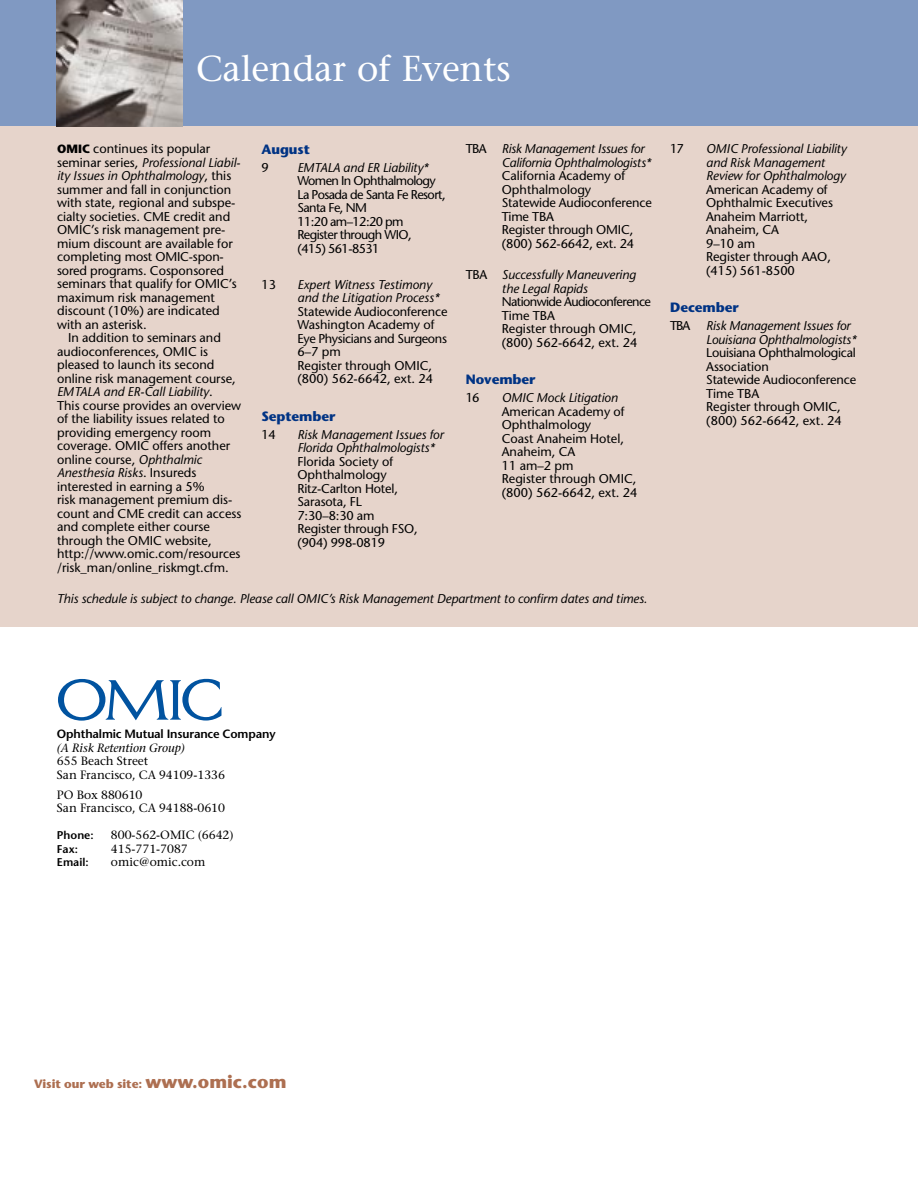
<style>
.page{position:relative;width:918px;height:1188px;background:#fff}
.page>*{position:absolute;margin:0;border:0;box-sizing:border-box;transform-origin:0 0}
.t1{font:36px "Stone Serif";letter-spacing:-.005em;color:#fff}
.t2{font:700 13.5px "Stone Sans";letter-spacing:-.005em;color:#003384}
.t3{font:12.75px/13.5px "Stone Sans";color:#000}
.t4{font:italic 12.75px/13.5px "Stone Sans";letter-spacing:-.005em;color:#000}
.t5{font:12.75px/13.5px "Stone Sans";letter-spacing:-.045em;color:#000}
.t6{font:12px/13.5px "Stone Serif";color:#000}
.t7{font:600 12px "Stone Sans";letter-spacing:-.01em;color:#000}
.t8{font:700 12px "Stone Sans";letter-spacing:-.005em;color:#ad6f51}
.t9{font:italic 12px "Stone Serif";color:#000}
.t10{font:600 11.25px "Stone Sans";color:#000}
.s1{font-weight:700;font-size:12px}
.s2{font-style:normal}
.s3{font-style:italic}
.s4{font-size:18px}
</style>
<div class="page">
<div style="left:0;top:124px;width:918px;height:503px;background:#e6d4cb"></div>
<div style="left:0;top:0;width:918px;height:126px;background:#8099c2"></div>
<svg style="left:58px;top:679px;width:164px;height:42px"></svg>
<img style="left:57px;top:0;width:126px;height:126px">
<h1 class="t1" style="left:196px;top:54px;width:316px">Calendar of Events</h1>
<p class="t3" style="left:57px;top:144px;width:155px"><span class="s1">OMIC</span> continues its popular</p>
<p class="t4" style="left:57px;top:157px;width:185px"><span class="s2">seminar series,</span> Professional Liabil-</p>
<p class="t4" style="left:57px;top:171px;width:176px">ity Issues in Ophthalmology<span class="s2">, this</span></p>
<p class="t3" style="left:57px;top:184px;width:176px">summer and fall in conjunction</p>
<p class="t3" style="left:57px;top:198px;width:180px">with state, regional and subspe-</p>
<p class="t3" style="left:57px;top:211px;width:175px">cialty societies. CME credit and</p>
<p class="t3" style="left:57px;top:225px;width:170px">OMIC’s risk management pre-</p>
<p class="t3" style="left:57px;top:238px;width:177px">mium discount are available for</p>
<p class="t3" style="left:57px;top:252px;width:168px">completing most OMIC-spon-</p>
<p class="t3" style="left:57px;top:265px;width:169px">sored programs. Cosponsored</p>
<p class="t3" style="left:57px;top:279px;width:181px">seminars that qualify for OMIC’s</p>
<p class="t3" style="left:57px;top:292px;width:159px">maximum risk management</p>
<p class="t3" style="left:57px;top:306px;width:164px">discount (10%) are indicated</p>
<p class="t3" style="left:57px;top:319px;width:91px">with an asterisk.</p>
<p class="t3" style="left:68px;top:333px;width:154px">In addition to seminars and</p>
<p class="t3" style="left:57px;top:346px;width:152px">audioconferences, OMIC is</p>
<p class="t3" style="left:57px;top:360px;width:159px">pleased to launch its second</p>
<p class="t3" style="left:57px;top:373px;width:180px">online risk management course,</p>
<p class="t4" style="left:57px;top:387px;width:157px">EMTALA and ER-Call Liability<span class="s2">.</span></p>
<p class="t3" style="left:57px;top:400px;width:186px">This course provides an overview</p>
<p class="t3" style="left:57px;top:414px;width:169px">of the liability issues related to</p>
<p class="t3" style="left:57px;top:427px;width:156px">providing emergency room</p>
<p class="t3" style="left:57px;top:441px;width:175px">coverage. OMIC offers another</p>
<p class="t3" style="left:57px;top:454px;width:146px">online course, <span class="s3">Ophthalmic</span></p>
<p class="t4" style="left:57px;top:468px;width:141px">Anesthesia Risks<span class="s2">. Insureds</span></p>
<p class="t3" style="left:57px;top:481px;width:149px">interested in earning a 5%</p>
<p class="t3" style="left:57px;top:495px;width:177px">risk management premium dis-</p>
<p class="t3" style="left:57px;top:508px;width:186px">count and CME credit can access</p>
<p class="t3" style="left:57px;top:522px;width:154px">and complete either course</p>
<p class="t3" style="left:57px;top:535px;width:156px">through the OMIC website,</p>
<p class="t3" style="left:57px;top:549px;width:185px">http://www.omic.com/resources</p>
<p class="t3" style="left:57px;top:562px;width:173px">/risk_man/online_riskmgt.cfm.</p>
<p class="t2" style="left:261px;top:144px;width:50px">August</p>
<p class="t3" style="left:261px;top:162px;width:9px">9</p>
<p class="t4" style="left:297px;top:162px;width:133px">EMTALA and ER Liability*</p>
<p class="t5" style="left:297px;top:176px;width:150px">Women In Ophthalmology<br>La Posada de Santa Fe Resort,<br>Santa Fe, NM<br>11:20 am–12:20 pm<br>Register through WIO,<br>(415) 561-8531</p>
<p class="t3" style="left:261px;top:279px;width:16px">13</p>
<p class="t4" style="left:297px;top:279px;width:143px">Expert Witness Testimony and the Litigation Process*</p>
<p class="t3" style="left:297px;top:306px;width:152px">Statewide Audioconference<br>Washington Academy of<br>Eye Physicians and Surgeons<br>6–7 pm<br>Register through OMIC, (800) 562-6642, ext. 24</p>
<p class="t2" style="left:261px;top:411px;width:75px">September</p>
<p class="t3" style="left:261px;top:429px;width:16px">14</p>
<p class="t4" style="left:297px;top:429px;width:148px">Risk Management Issues for<br>Florida Ophthalmologists*</p>
<p class="t3" style="left:297px;top:456px;width:122px">Florida Society of<br>Ophthalmology<br>Ritz-Carlton Hotel,<br>Sarasota, FL<br>7:30–8:30 am<br>Register through FSO, (904) 998-0819</p>
<p class="t4" style="left:502px;top:144px;width:151px;text-indent:-36px"><span class="s2">TBA</span> Risk Management Issues for<br>California Ophthalmologists*</p>
<p class="t3" style="left:502px;top:171px;width:152px">California Academy of<br>Ophthalmology<br>Statewide Audioconference<br>Time TBA<br>Register through OMIC, (800) 562-6642, ext. 24</p>
<p class="t4" style="left:502px;top:270px;width:136px;text-indent:-36px"><span class="s2">TBA</span> Successfully Maneuvering the Legal Rapids</p>
<p class="t3" style="left:502px;top:297px;width:151px">Nationwide Audioconference<br>Time TBA<br>Register through OMIC, (800) 562-6642, ext. 24</p>
<p class="t2" style="left:466px;top:374px;width:71px">November</p>
<p class="t3" style="left:466px;top:393px;width:15px">16</p>
<p class="t4" style="left:502px;top:393px;width:117px">OMIC Mock Litigation</p>
<p class="t3" style="left:502px;top:406px;width:137px">American Academy of<br>Ophthalmology<br>Coast Anaheim Hotel,<br>Anaheim, CA<br>11 am–2 pm<br>Register through OMIC, (800) 562-6642, ext. 24</p>
<p class="t4" style="left:57px;top:594px;width:592px">This schedule is subject to change. Please call OMIC’s Risk Management Department to confirm dates and times.</p>
<p class="t3" style="left:670px;top:144px;width:15px">17</p>
<p class="t4" style="left:706px;top:144px;width:142px">OMIC Professional Liability and Risk Management<br>Review for Ophthalmology</p>
<p class="t3" style="left:706px;top:184px;width:128px">American Academy of<br>Ophthalmic Executives<br>Anaheim Marriott,<br>Anaheim, CA<br>9–10 am<br>Register through AAO, (415) 561-8500</p>
<p class="t2" style="left:670px;top:302px;width:70px">December</p>
<p class="t3" style="left:670px;top:321px;width:22px">TBA</p>
<p class="t4" style="left:706px;top:321px;width:152px">Risk Management Issues for<br>Louisiana Ophthalmologists*</p>
<p class="t3" style="left:706px;top:348px;width:152px">Louisiana Ophthalmological<br>Association<br>Statewide Audioconference<br>Time TBA<br>Register through OMIC, (800) 562-6642, ext. 24</p>
<p class="t7" style="left:57px;top:729px;width:220px">Ophthalmic Mutual Insurance Company</p>
<p class="t9" style="left:57px;top:743px;width:129px">(A Risk Retention Group)</p>
<p class="t6" style="left:57px;top:755px;width:170px">655 Beach Street<br>San Francisco, CA 94109-1336</p>
<p class="t6" style="left:57px;top:789px;width:170px">PO Box 880610<br>San Francisco, CA 94188-0610</p>
<p class="t10" style="left:57px;top:831px;width:38px">Phone:</p>
<p class="t6" style="left:111px;top:830px;width:124px">800-562-OMIC (6642)</p>
<p class="t10" style="left:57px;top:844px;width:22px">Fax:</p>
<p class="t6" style="left:111px;top:843px;width:78px">415-771-7087</p>
<p class="t10" style="left:57px;top:858px;width:33px">Email:</p>
<p class="t6" style="left:111px;top:857px;width:96px">omic@omic.com</p>
<p class="t8" style="left:34px;top:1079px;width:254px">Visit our web site: <span class="s4">www.omic.com</span></p>
</div>
